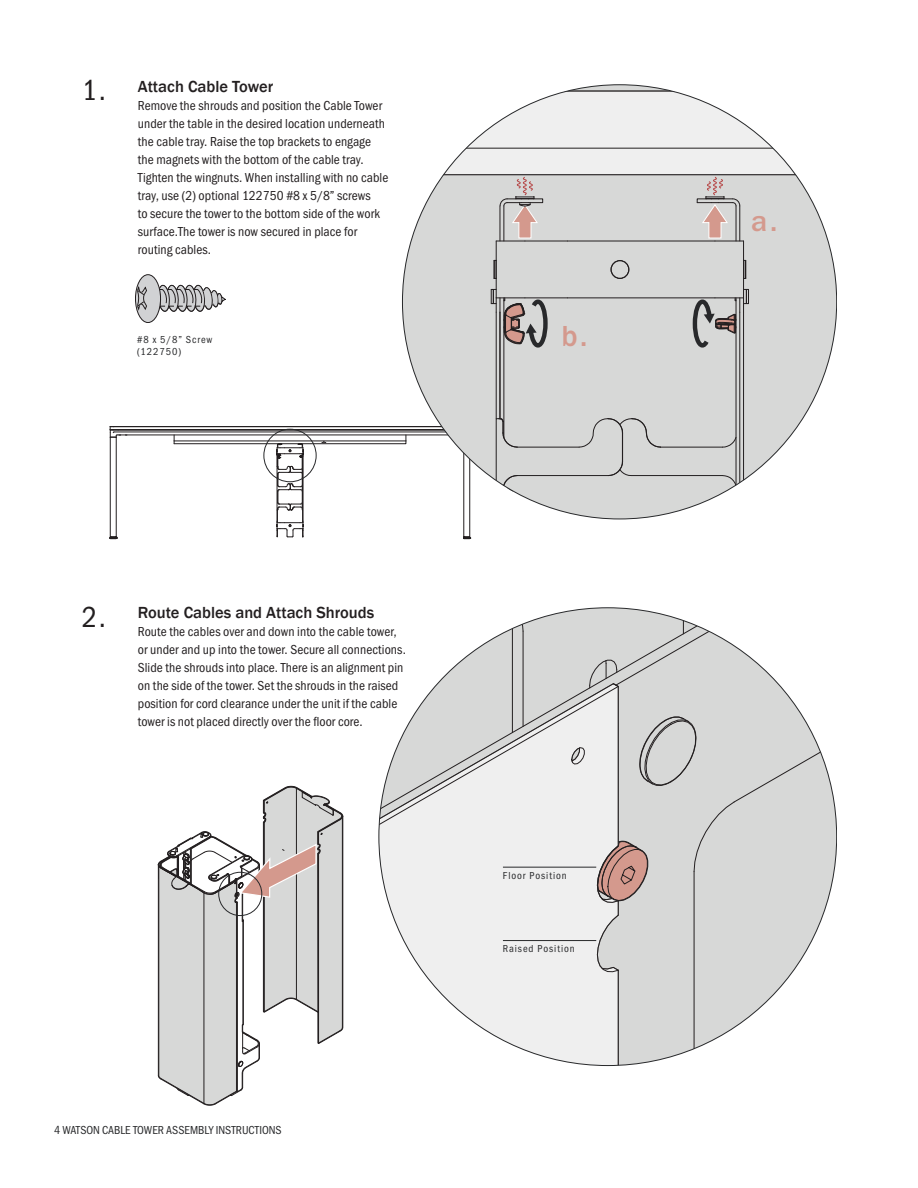
<style>
.page{position:relative;width:918px;height:1188px;background:#fff}
.page>*{position:absolute;margin:0;border:0;box-sizing:border-box;transform-origin:0 0}
.INS_Numbers{font:30px "Franklin Gothic URW Con Boo";color:#231f20}
.INS_Numbers-2{font:500 30px "Franklin Gothic URW";color:#d4998d}
.INS_Body___Header{font:500 16.5px "Franklin Gothic";color:#231f20}
.INS_Body___Header-2{font:13.5px/18px "Franklin Gothic URW Con Boo";letter-spacing:.005em;color:#231f20}
.t1{font:12px "Franklin Gothic URW Con Boo";color:#28292b}
.INS_Note{font:10.5px/12.6px "Franklin Gothic URW Con Boo";letter-spacing:.09em;color:#28292b}
</style>
<div class="page">
<div style="left:110px;top:437px;width:6px;height:100px;border:1px solid #231f20"></div>
<div style="left:464px;top:437px;width:6px;height:100px;border:1px solid #231f20"></div>
<svg style="left:110px;top:537px;width:7px;height:2px"></svg>
<svg style="left:463px;top:537px;width:8px;height:2px"></svg>
<hr style="left:118px;top:435px;width:344px;height:1px;background:#231f20">
<hr style="left:114px;top:432px;width:348px;height:1px;background:#231f20">
<hr style="left:118px;top:430px;width:344px;height:1px;background:#231f20">
<hr style="left:113px;top:429px;width:354px;height:1px;background:#231f20">
<hr style="left:113px;top:426px;width:354px;height:1px;background:#231f20">
<svg style="left:110px;top:426px;width:17px;height:12px"></svg>
<div style="left:402px;top:85px;width:435px;height:434px;background:#d7d8d7;border-radius:50%"></div>
<hr style="left:496px;top:312px;width:1px;height:107px;background:#231f20">
<hr style="left:517px;top:447px;width:62px;height:1px;background:#231f20">
<hr style="left:517px;top:475px;width:91px;height:1px;background:#231f20">
<svg style="left:496px;top:418px;width:22px;height:74px"></svg>
<hr style="left:496px;top:241px;width:1px;height:57px;background:#231f20">
<hr style="left:525px;top:298px;width:42px;height:1px;background:#231f20">
<hr style="left:743px;top:312px;width:1px;height:175px;background:#231f20">
<svg style="left:579px;top:418px;width:82px;height:58px"></svg>
<hr style="left:631px;top:475px;width:91px;height:1px;background:#231f20">
<hr style="left:660px;top:447px;width:62px;height:1px;background:#231f20">
<svg style="left:722px;top:475px;width:14px;height:11px"></svg>
<svg style="left:722px;top:437px;width:14px;height:11px"></svg>
<hr style="left:567px;top:298px;width:148px;height:1px;background:#231f20">
<hr style="left:743px;top:241px;width:1px;height:57px;background:#231f20">
<svg style="left:494px;top:260px;width:3px;height:19px"></svg>
<svg style="left:744px;top:260px;width:3px;height:19px"></svg>
<div style="left:611px;top:260px;width:18px;height:19px;border:1px solid #231f20;border-radius:50%"></div>
<div style="left:611px;top:261px;width:18px;height:18px;border:1px solid #231f20;border-radius:50%"></div>
<hr style="left:740px;top:312px;width:1px;height:176px;background:#231f20">
<hr style="left:500px;top:312px;width:1px;height:107px;background:#231f20">
<hr style="left:736px;top:298px;width:1px;height:192px;background:#231f20">
<hr style="left:504px;top:298px;width:1px;height:139px;background:#231f20">
<svg style="left:428px;top:91px;width:380px;height:151px"></svg>
<svg style="left:491px;top:289px;width:59px;height:61px"></svg>
<svg style="left:691px;top:289px;width:58px;height:61px"></svg>
<svg style="left:174px;top:435px;width:233px;height:103px"></svg>
<div style="left:264px;top:429px;width:52px;height:53px;border:1px solid #28292b;border-radius:50%"></div>
<div style="left:379px;top:608px;width:458px;height:458px;background:#d7d8d7;border-radius:50%"></div>
<hr style="left:694px;top:871px;width:1px;height:195px;background:#231f20">
<svg style="left:422px;top:972px;width:196px;height:94px"></svg>
<hr style="left:618px;top:970px;width:1px;height:96px;background:#231f20">
<svg style="left:379px;top:619px;width:458px;height:353px"></svg>
<svg style="left:158px;top:786px;width:185px;height:320px"></svg>
<div style="left:218px;top:872px;width:44px;height:44px;border:1px solid #28292b;border-radius:50%"></div>
<svg style="left:135px;top:275px;width:26px;height:48px"></svg>
<div style="left:135px;top:274px;width:26px;height:49px;border:1px solid #231f20;border-radius:50%"></div>
<svg style="left:137px;top:285px;width:89px;height:27px;background:#b0b0b1"></svg>
<hr style="left:503px;top:867px;width:93px;height:1px;background:#28292b">
<hr style="left:503px;top:940px;width:93px;height:1px;background:#28292b">
<h1 class="INS_Numbers" style="left:82px;top:72px;width:26px">1.</h1>
<p class="INS_Body___Header" style="left:138px;top:76px;width:137px">Attach Cable Tower</p>
<p class="INS_Body___Header-2" style="left:138px;top:96px;width:252px">Remove the shrouds and position the Cable Tower under the table in the desired location underneath the cable tray. Raise the top brackets to engage the magnets with the bottom of the cable tray.<br>Tighten the wingnuts. When installing with no cable tray, use (2) optional 122750 #8 x 5/8” screws<br>to secure the tower to the bottom side of the work surface.The tower is now secured in place for routing cables.</p>
<p class="INS_Note" style="left:137px;top:333px;width:77px">#8 x 5/8” Screw (122750)</p>
<p class="INS_Numbers-2" style="left:562px;top:317px;width:27px">b.</p>
<p class="INS_Numbers" style="left:82px;top:599px;width:26px">2.</p>
<p class="INS_Body___Header" style="left:138px;top:603px;width:238px">Route Cables and Attach Shrouds</p>
<p class="INS_Body___Header-2" style="left:138px;top:623px;width:270px">Route the cables over and down into the cable tower, or under and up into the tower. Secure all connections.<br>Slide the shrouds into place. There is an alignment pin on the side of the tower. Set the shrouds in the raised position for cord clearance under the unit if the cable tower is not placed directly over the floor core.</p>
<p class="t1" style="left:54px;top:1122px;width:229px">4 WATSON CABLE TOWER ASSEMBLY INSTRUCTIONS</p>
<p class="INS_Note" style="left:503px;top:869px;width:65px">Floor Position</p>
<p class="INS_Note" style="left:503px;top:942px;width:73px">Raised Position</p>
<p class="INS_Numbers-2" style="left:751px;top:203px;width:28px">a.</p>
</div>
